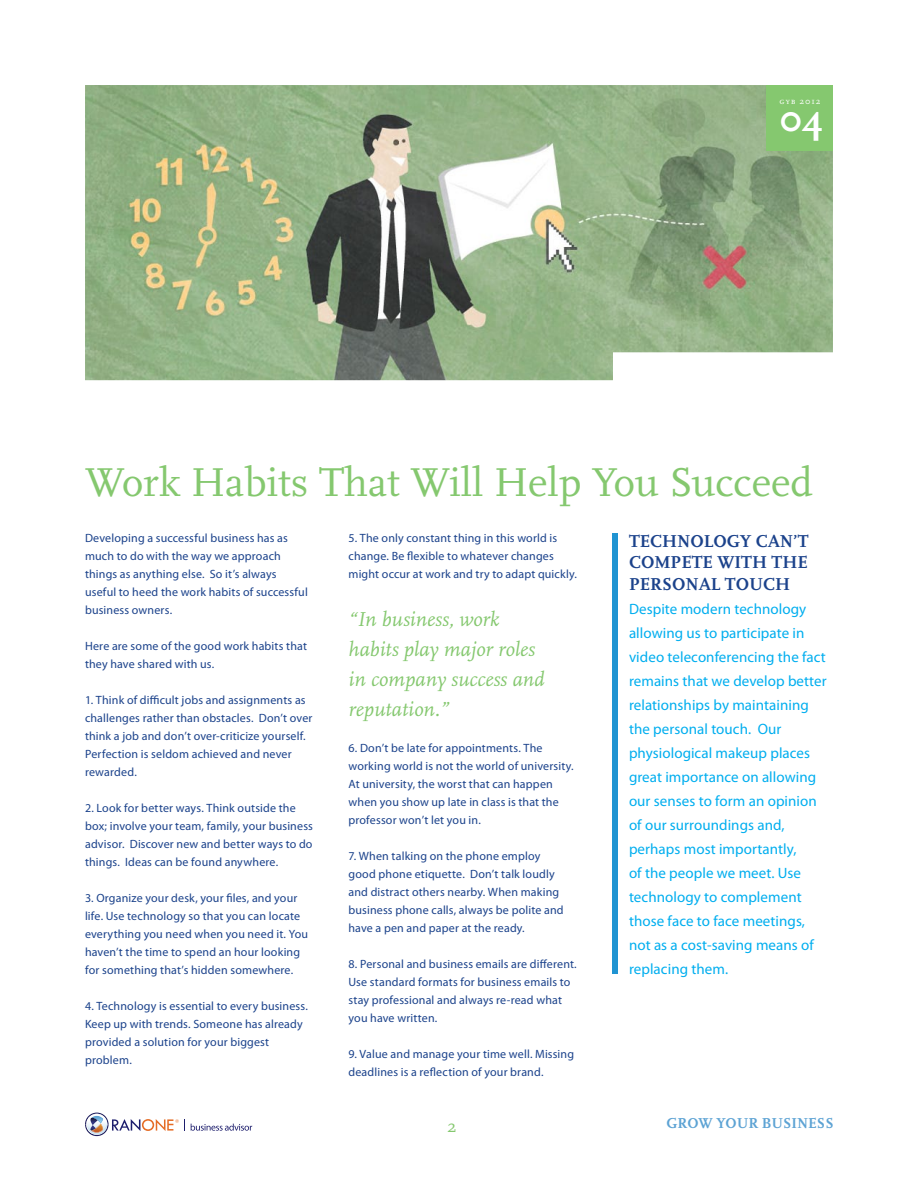
<style>
.page{position:relative;width:918px;height:1188px;background:#fff}
.page>*{position:absolute;margin:0;border:0;box-sizing:border-box;transform-origin:0 0}
.t1{font:42px "Scala";color:#85c86f}
.t2{font:700 40.2px "Scala";color:#fff}
.quote{font:italic 21px/30px "Scala";color:#85c86f}
.Title_Caption{font:700 18px/21.6px "Scala";color:#1b428b;text-align:justify}
.t3{font:18px "Scala";color:#85c86f}
.Paragraph_Style_2{font:15px/24px "Myriad Pro";letter-spacing:.005em;color:#00aeef}
.t4{font:700 15px "Scala";color:#5da3d4}
.Content{font:12px/18px "Myriad Pro";letter-spacing:.015em;color:#1b428b}
.t5{font:9px "Scala Caps";letter-spacing:.1em;color:#fff}
</style>
<div class="page">
<svg style="left:85px;top:1113px;width:94px;height:23px"></svg>
<svg style="left:190px;top:1123px;width:62px;height:8px"></svg>
<img style="left:85px;top:85px;width:748px;height:295px">
<div style="left:766px;top:85px;width:67px;height:65px;background:#85c86f"></div>
<div style="left:612px;top:533px;width:6px;height:441px;background:#2094d2"></div>
<p class="t5" style="left:780px;top:96px;width:43px">gyb 2012</p>
<p class="t2" style="left:779px;top:96px;width:47px">04</p>
<p class="t1" style="left:85px;top:459px;width:729px">Work Habits That Will Help You Succeed</p>
<p class="Content" style="left:85px;top:529px;width:224px">Developing a successful business has as much to do with the way we approach things as anything else. So it’s always useful to heed the work habits of successful business owners.</p>
<p class="Content" style="left:85px;top:637px;width:223px">Here are some of the good work habits that they have shared with us.</p>
<p class="Content" style="left:85px;top:691px;width:229px">1. Think of difficult jobs and assignments as challenges rather than obstacles. Don’t over think a job and don’t over-criticize yourself.<br>Perfection is seldom achieved and never rewarded.</p>
<p class="Content" style="left:85px;top:799px;width:229px">2. Look for better ways. Think outside the box; involve your team, family, your business advisor. Discover new and better ways to do things. Ideas can be found anywhere.</p>
<p class="Content" style="left:85px;top:889px;width:225px">3. Organize your desk, your files, and your life. Use technology so that you can locate everything you need when you need it. You haven’t the time to spend an hour looking for something that’s hidden somewhere.</p>
<p class="Content" style="left:85px;top:997px;width:224px">4. Technology is essential to every business.<br>Keep up with trends. Someone has already provided a solution for your biggest problem.</p>
<p class="Content" style="left:349px;top:529px;width:230px">5. The only constant thing in this world is change. Be flexible to whatever changes might occur at work and try to adapt quickly.</p>
<p class="quote" style="left:349px;top:605px;width:197px">“In business, work habits play major roles in company success and reputation.”</p>
<p class="Content" style="left:349px;top:739px;width:227px">6. Don’t be late for appointments. The working world is not the world of university.<br>At university, the worst that can happen when you show up late in class is that the professor won’t let you in.</p>
<p class="Content" style="left:349px;top:847px;width:217px">7. When talking on the phone employ good phone etiquette. Don’t talk loudly and distract others nearby. When making business phone calls, always be polite and have a pen and paper at the ready.</p>
<p class="Content" style="left:349px;top:955px;width:230px">8. Personal and business emails are different.<br>Use standard formats for business emails to stay professional and always re-read what you have written.</p>
<p class="Content" style="left:349px;top:1045px;width:227px">9. Value and manage your time well. Missing deadlines is a reflection of your brand.</p>
<p class="Title_Caption" style="left:629px;top:530px;width:181px">TECHNOLOGY CAN’T COMPETE WITH THE PERSONAL TOUCH</p>
<p class="Paragraph_Style_2" style="left:629px;top:597px;width:199px">Despite modern technology allowing us to participate in video teleconferencing the fact remains that we develop better relationships by maintaining the personal touch. Our physiological makeup places great importance on allowing our senses to form an opinion of our surroundings and, perhaps most importantly,<br>of the people we meet. Use technology to complement those face to face meetings, not as a cost-saving means of replacing them.</p>
<p class="t3" style="left:447px;top:1116px;width:11px">2</p>
<p class="t4" style="left:666px;top:1115px;width:169px">GROW YOUR BUSINESS</p>
</div>
